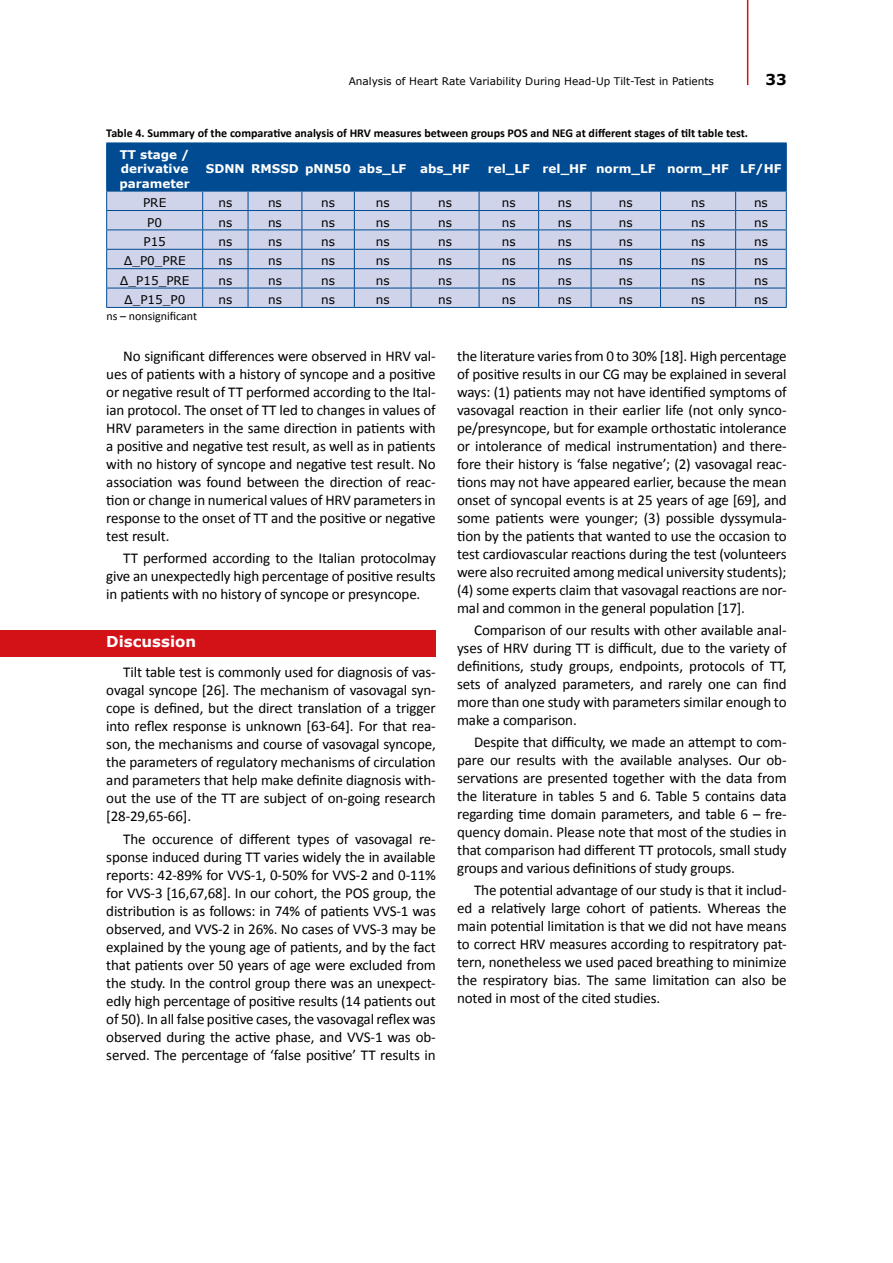
<style>
.page{position:relative;width:893px;height:1263px;background:#fff}
.page>*{position:absolute;margin:0;border:0;box-sizing:border-box;transform-origin:0 0}
.t1{font:15px/18px "Calibri";letter-spacing:-.01em;color:#000;text-align:justify}
.t2{font:700 15px "Verdana";color:#fff}
.t3{font:700 15px "Verdana";color:#000}
.t4{font:12px "Verdana";color:#000}
.t5{font:700 12px "Calibri";color:#000}
.t6{font:700 12px/14.4px "Verdana";color:#fff;text-align:justify}
.t7{font:12px "Calibri";color:#000}
.t8{font:10.5px "Verdana";color:#000}
</style>
<div class="page">
<hr style="left:747px;top:0;width:1px;height:85px;background:#d31218">
<div style="left:0;top:630px;width:436px;height:27px;background:#d31218"></div>
<svg style="left:106px;top:143px;width:681px;height:164px;background:#88a5cb"></svg>
<hr style="left:106px;top:307px;width:97px;height:1px;background:#004b91">
<hr style="left:203px;top:307px;width:45px;height:1px;background:#004b91">
<hr style="left:248px;top:307px;width:54px;height:1px;background:#004b91">
<hr style="left:302px;top:307px;width:52px;height:1px;background:#004b91">
<hr style="left:354px;top:307px;width:57px;height:1px;background:#004b91">
<hr style="left:411px;top:307px;width:68px;height:1px;background:#004b91">
<hr style="left:479px;top:307px;width:60px;height:1px;background:#004b91">
<hr style="left:539px;top:307px;width:52px;height:1px;background:#004b91">
<hr style="left:591px;top:307px;width:69px;height:1px;background:#004b91">
<hr style="left:660px;top:307px;width:76px;height:1px;background:#004b91">
<hr style="left:736px;top:307px;width:51px;height:1px;background:#004b91">
<p class="t8" style="left:349px;top:75px;width:367px">Analysis of Heart Rate Variability During Head-Up Tilt-Test in Patients</p>
<p class="t3" style="left:765px;top:70px;width:23px">33</p>
<p class="t5" style="left:106px;top:125px;width:643px">Table 4. Summary of the comparative analysis of HRV measures between groups POS and NEG at different stages of tilt table test.</p>
<p class="t6" style="left:119px;top:147px;width:72px">TT stage / derivative parameter</p>
<p class="t6" style="left:206px;top:162px;width:266px">SDNN RMSSD pNN50 abs_LF abs_HF</p>
<p class="t6" style="left:488px;top:162px;width:295px">rel_LF rel_HF norm_LF norm_HF LF/HF</p>
<p class="t4" style="left:143px;top:195px;width:25px">PRE</p>
<p class="t4" style="left:218px;top:195px;width:15px">ns</p>
<p class="t4" style="left:268px;top:195px;width:15px">ns</p>
<p class="t4" style="left:321px;top:195px;width:15px">ns</p>
<p class="t4" style="left:376px;top:195px;width:15px">ns</p>
<p class="t4" style="left:438px;top:195px;width:15px">ns</p>
<p class="t4" style="left:502px;top:195px;width:15px">ns</p>
<p class="t4" style="left:558px;top:195px;width:15px">ns</p>
<p class="t4" style="left:619px;top:195px;width:15px">ns</p>
<p class="t4" style="left:691px;top:195px;width:15px">ns</p>
<p class="t4" style="left:754px;top:195px;width:15px">ns</p>
<p class="t4" style="left:147px;top:214px;width:16px">P0</p>
<p class="t4" style="left:218px;top:214px;width:15px">ns</p>
<p class="t4" style="left:268px;top:214px;width:15px">ns</p>
<p class="t4" style="left:321px;top:214px;width:15px">ns</p>
<p class="t4" style="left:376px;top:214px;width:15px">ns</p>
<p class="t4" style="left:438px;top:214px;width:15px">ns</p>
<p class="t4" style="left:502px;top:214px;width:15px">ns</p>
<p class="t4" style="left:558px;top:214px;width:15px">ns</p>
<p class="t4" style="left:619px;top:214px;width:15px">ns</p>
<p class="t4" style="left:691px;top:214px;width:15px">ns</p>
<p class="t4" style="left:754px;top:214px;width:15px">ns</p>
<p class="t4" style="left:143px;top:234px;width:24px">P15</p>
<p class="t4" style="left:218px;top:234px;width:15px">ns</p>
<p class="t4" style="left:268px;top:234px;width:15px">ns</p>
<p class="t4" style="left:321px;top:234px;width:15px">ns</p>
<p class="t4" style="left:376px;top:234px;width:15px">ns</p>
<p class="t4" style="left:438px;top:234px;width:15px">ns</p>
<p class="t4" style="left:502px;top:234px;width:15px">ns</p>
<p class="t4" style="left:558px;top:234px;width:15px">ns</p>
<p class="t4" style="left:619px;top:234px;width:15px">ns</p>
<p class="t4" style="left:691px;top:234px;width:15px">ns</p>
<p class="t4" style="left:754px;top:234px;width:15px">ns</p>
<p class="t4" style="left:124px;top:253px;width:64px">∆_P0_PRE</p>
<p class="t4" style="left:218px;top:253px;width:15px">ns</p>
<p class="t4" style="left:268px;top:253px;width:15px">ns</p>
<p class="t4" style="left:321px;top:253px;width:15px">ns</p>
<p class="t4" style="left:376px;top:253px;width:15px">ns</p>
<p class="t4" style="left:438px;top:253px;width:15px">ns</p>
<p class="t4" style="left:502px;top:253px;width:15px">ns</p>
<p class="t4" style="left:558px;top:253px;width:15px">ns</p>
<p class="t4" style="left:619px;top:253px;width:15px">ns</p>
<p class="t4" style="left:691px;top:253px;width:15px">ns</p>
<p class="t4" style="left:754px;top:253px;width:15px">ns</p>
<p class="t4" style="left:120px;top:273px;width:71px">∆_P15_PRE</p>
<p class="t4" style="left:218px;top:273px;width:15px">ns</p>
<p class="t4" style="left:268px;top:273px;width:15px">ns</p>
<p class="t4" style="left:321px;top:273px;width:15px">ns</p>
<p class="t4" style="left:376px;top:273px;width:15px">ns</p>
<p class="t4" style="left:438px;top:273px;width:15px">ns</p>
<p class="t4" style="left:502px;top:273px;width:15px">ns</p>
<p class="t4" style="left:558px;top:273px;width:15px">ns</p>
<p class="t4" style="left:619px;top:273px;width:15px">ns</p>
<p class="t4" style="left:691px;top:273px;width:15px">ns</p>
<p class="t4" style="left:754px;top:273px;width:15px">ns</p>
<p class="t4" style="left:124px;top:292px;width:63px">∆_P15_P0</p>
<p class="t4" style="left:218px;top:292px;width:15px">ns</p>
<p class="t4" style="left:268px;top:292px;width:15px">ns</p>
<p class="t4" style="left:321px;top:292px;width:15px">ns</p>
<p class="t4" style="left:376px;top:292px;width:15px">ns</p>
<p class="t4" style="left:438px;top:292px;width:15px">ns</p>
<p class="t4" style="left:502px;top:292px;width:15px">ns</p>
<p class="t4" style="left:558px;top:292px;width:15px">ns</p>
<p class="t4" style="left:619px;top:292px;width:15px">ns</p>
<p class="t4" style="left:691px;top:292px;width:15px">ns</p>
<p class="t4" style="left:754px;top:292px;width:15px">ns</p>
<p class="t7" style="left:106px;top:309px;width:92px">ns – nonsignificant</p>
<p class="t1" style="left:106px;top:346px;width:331px;text-indent:17px">No significant differences were observed in HRV val‐ ues of patients with a history of syncope and a positive or negative result of TT performed according to the Ital‐ ian protocol. The onset of TT led to changes in values of HRV parameters in the same direction in patients with a positive and negative test result, as well as in patients with no history of syncope and negative test result. No association was found between the direction of reac‐ tion or change in numerical values of HRV parameters in response to the onset of TT and the positive or negative test result.</p>
<p class="t1" style="left:106px;top:548px;width:331px;text-indent:17px">TT performed according to the Italian protocolmay give an unexpectedly high percentage of positive results in patients with no history of syncope or presyncope.</p>
<p class="t2" style="left:106px;top:631px;width:91px">Discussion</p>
<p class="t1" style="left:106px;top:663px;width:331px;text-indent:17px">Tilt table test is commonly used for diagnosis of vas‐ ovagal syncope [26]. The mechanism of vasovagal syn‐ cope is defined, but the direct translation of a trigger into reflex response is unknown [63-64]. For that rea‐ son, the mechanisms and course of vasovagal syncope, the parameters of regulatory mechanisms of circulation and parameters that help make definite diagnosis with‐ out the use of the TT are subject of on-going research [28-29,65-66].</p>
<p class="t1" style="left:106px;top:829px;width:331px;text-indent:17px">The occurence of different types of vasovagal re‐ sponse induced during TT varies widely the in available reports: 42-89% for VVS-1, 0-50% for VVS-2 and 0-11% for VVS-3 [16,67,68]. In our cohort, the POS group, the distribution is as follows: in 74% of patients VVS-1 was observed, and VVS-2 in 26%. No cases of VVS-3 may be explained by the young age of patients, and by the fact that patients over 50 years of age were excluded from the study. In the control group there was an unexpect‐ edly high percentage of positive results (14 patients out of 50). In all false positive cases, the vasovagal reflex was observed during the active phase, and VVS-1 was ob‐ served. The percentage of ‘false positive’ TT results in</p>
<p class="t1" style="left:457px;top:346px;width:331px">the literature varies from 0 to 30% [18]. High percentage of positive results in our CG may be explained in several ways: (1) patients may not have identified symptoms of vasovagal reaction in their earlier life (not only synco‐ pe/presyncope, but for example orthostatic intolerance or intolerance of medical instrumentation) and there‐ fore their history is ‘false negative’; (2) vasovagal reac‐ tions may not have appeared earlier, because the mean onset of syncopal events is at 25 years of age [69], and some patients were younger; (3) possible dyssymula‐ tion by the patients that wanted to use the occasion to test cardiovascular reactions during the test (volunteers were also recruited among medical university students); (4) some experts claim that vasovagal reactions are nor‐ mal and common in the general population [17].</p>
<p class="t1" style="left:457px;top:620px;width:331px;text-indent:17px">Comparison of our results with other available anal‐ yses of HRV during TT is difficult, due to the variety of definitions, study groups, endpoints, protocols of TT, sets of analyzed parameters, and rarely one can find more than one study with parameters similar enough to make a comparison.</p>
<p class="t1" style="left:457px;top:732px;width:331px;text-indent:17px">Despite that difficulty, we made an attempt to com‐ pare our results with the available analyses. Our ob‐ servations are presented together with the data from the literature in tables 5 and 6. Table 5 contains data regarding time domain parameters, and table 6 – fre‐ quency domain. Please note that most of the studies in that comparison had different TT protocols, small study groups and various definitions of study groups.</p>
<p class="t1" style="left:457px;top:881px;width:331px;text-indent:17px">The potential advantage of our study is that it includ‐ ed a relatively large cohort of patients. Whereas the main potential limitation is that we did not have means to correct HRV measures according to respitratory pat‐ tern, nonetheless we used paced breathing to minimize the respiratory bias. The same limitation can also be noted in most of the cited studies.</p>
</div>
